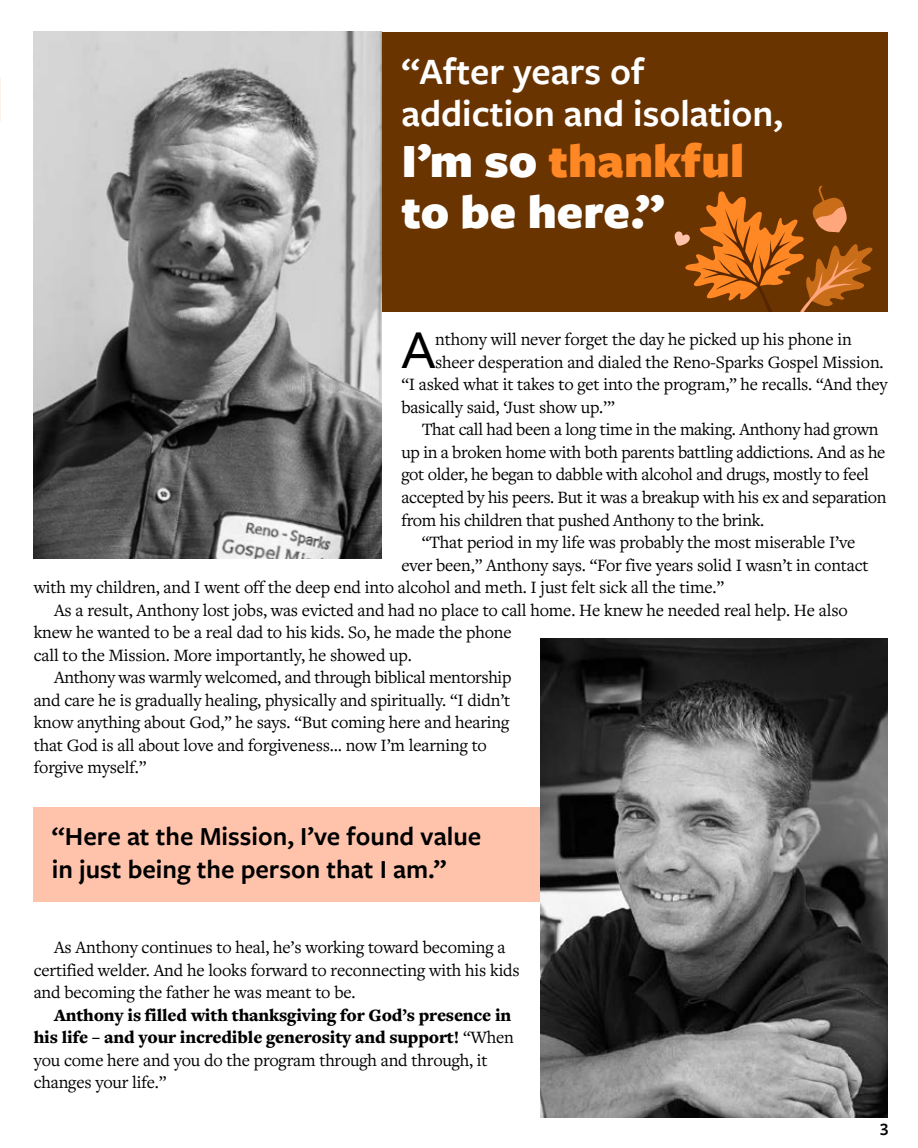
<style>
.page{position:relative;width:918px;height:1148px;background:#fff}
.page>*{position:absolute;margin:0;border:0;box-sizing:border-box;transform-origin:0 0}
.t1{font:900 49.5px/51px "Freight Sans Pro";color:#fff}
.t2{font:49.05px "Azo Sans";color:#000}
.t3{font:600 38.55px/41.4px "Freight Sans Pro";color:#fff}
.t4{font:600 27px/33px "Freight Sans Pro";color:#000}
.t5{font:18px/22.5px "Freight Text";letter-spacing:-.01em;color:#000}
.t6{font:900 18px/22.5px "Freight Text";letter-spacing:-.01em;color:#000}
.t7{font:600 18px "Freight Sans Pro";color:#000}
.s1{color:#ff8724}
.s2{font-weight:400}
</style>
<div class="page">
<div style="left:33px;top:807px;width:516px;height:95px;background:#ffc3ac"></div>
<div style="left:378px;top:32px;width:510px;height:280px;background:#6a3400"></div>
<svg style="left:675px;top:185px;width:198px;height:127px"></svg>
<img style="left:540px;top:638px;width:348px;height:479px">
<img style="left:34px;top:32px;width:347px;height:526px">
<h3 class="t3" style="left:401px;top:50px;width:383px">“After years of addiction and isolation,</h3>
<h1 class="t1" style="left:401px;top:133px;width:344px">I’m so <span class="s1">thankful </span>to be here.”</h1>
<h2 class="t2" style="left:401px;top:318px;width:36px">A</h2>
<p class="t5" style="left:435px;top:328px;width:418px">nthony will never forget the day he picked up his phone in</p>
<p class="t5" style="left:435px;top:350px;width:450px">sheer desperation and dialed the Reno-Sparks Gospel Mission.</p>
<p class="t5" style="left:401px;top:373px;width:488px">“I asked what it takes to get into the program,” he recalls. “And they</p>
<p class="t5" style="left:401px;top:395px;width:215px">basically said, ‘Just show up.’”</p>
<p class="t5" style="left:422px;top:418px;width:458px">That call had been a long time in the making. Anthony had grown</p>
<p class="t5" style="left:401px;top:440px;width:486px">up in a broken home with both parents battling addictions. And as he</p>
<p class="t5" style="left:401px;top:463px;width:469px">got older, he began to dabble with alcohol and drugs, mostly to feel</p>
<p class="t5" style="left:401px;top:485px;width:487px">accepted by his peers. But it was a breakup with his ex and separation</p>
<p class="t5" style="left:401px;top:508px;width:364px">from his children that pushed Anthony to the brink.</p>
<p class="t5" style="left:422px;top:530px;width:435px">“That period in my life was probably the most miserable I’ve</p>
<p class="t5" style="left:401px;top:553px;width:469px">ever been,” Anthony says. “For five years solid I wasn’t in contact</p>
<p class="t5" style="left:34px;top:575px;width:692px">with my children, and I went off the deep end into alcohol and meth. I just felt sick all the time.”</p>
<p class="t5" style="left:54px;top:598px;width:795px">As a result, Anthony lost jobs, was evicted and had no place to call home. He knew he needed real help. He also</p>
<p class="t5" style="left:34px;top:620px;width:479px">knew he wanted to be a real dad to his kids. So, he made the phone</p>
<p class="t5" style="left:34px;top:643px;width:380px">call to the Mission. More importantly, he showed up.</p>
<p class="t5" style="left:54px;top:665px;width:459px">Anthony was warmly welcomed, and through biblical mentorship</p>
<p class="t5" style="left:34px;top:688px;width:478px">and care he is gradually healing, physically and spiritually. “I didn’t</p>
<p class="t5" style="left:34px;top:710px;width:477px">know anything about God,” he says. “But coming here and hearing</p>
<p class="t5" style="left:34px;top:733px;width:455px">that God is all about love and forgiveness… now I’m learning to</p>
<p class="t5" style="left:34px;top:755px;width:114px">forgive myself.”</p>
<h3 class="t4" style="left:52px;top:819px;width:431px">“Here at the Mission, I’ve found value in just being the person that I am.”</h3>
<p class="t5" style="left:34px;top:935px;width:488px;text-indent:20px">As Anthony continues to heal, he’s working toward becoming a certified welder. And he looks forward to reconnecting with his kids and becoming the father he was meant to be.</p>
<p class="t6" style="left:34px;top:1003px;width:482px;text-indent:20px">Anthony is filled with thanksgiving for God’s presence in his life – and your incredible generosity and support! <span class="s2">“When you come here and you do the program through and through, it changes your life.”</span></p>
<p class="t7" style="left:880px;top:1116px;width:10px">3</p>
</div>
